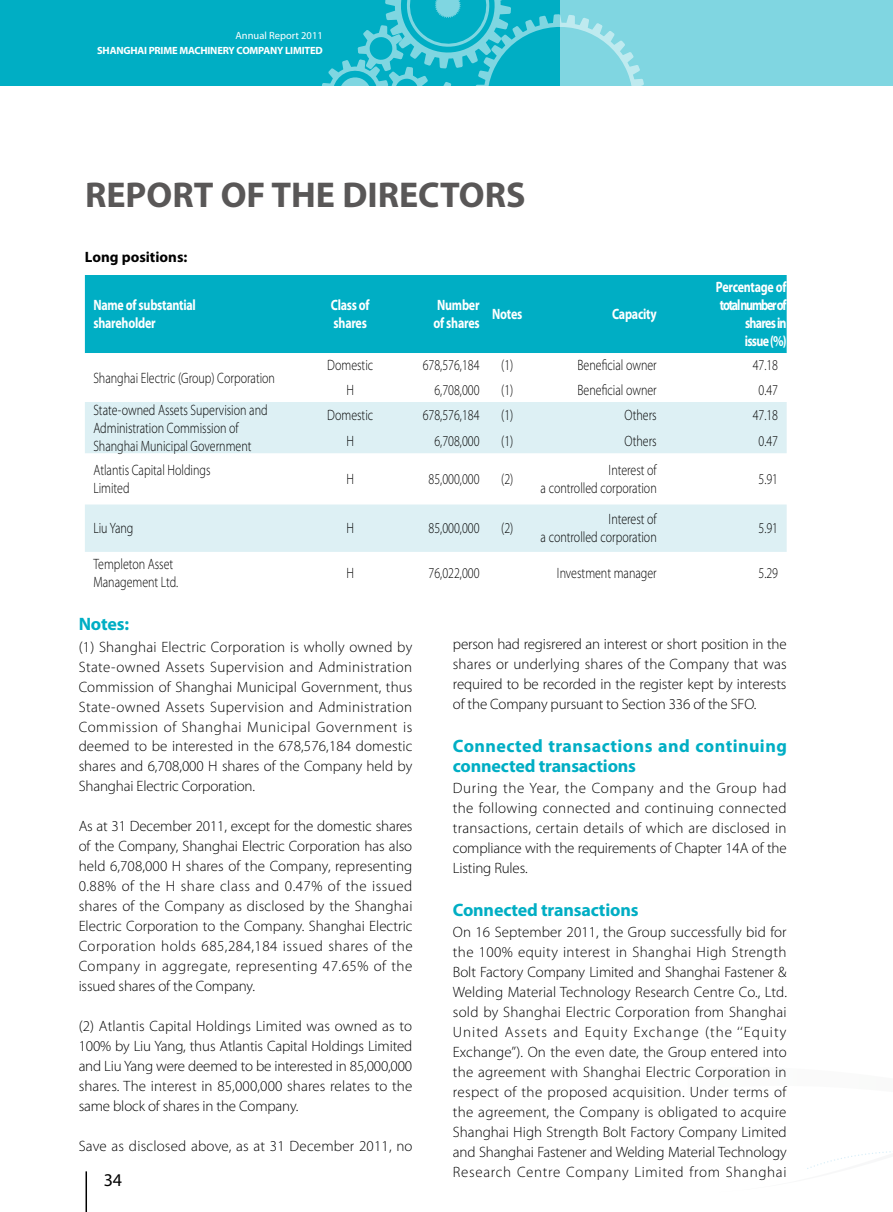
<style>
.page{position:relative;width:893px;height:1212px;background:#fff}
.page>*{position:absolute;margin:0;border:0;box-sizing:border-box;transform-origin:0 0}
.t1{font:700 36px "Myriad Pro";color:#595757}
.t2{font:700 18px/20px "Myriad Pro";letter-spacing:.025em;color:#00aec4}
.t3{font:700 18px "Myriad Pro";letter-spacing:-.01em;color:#00aec4}
.t4{font:18px "Myriad Pro";color:#000}
.t5{font:300 15px/20px "Myriad Pro";color:#000;text-align:justify}
.t6{font:300 15px/18px "Myriad Pro";color:#000;scale:.8 1}
.t7{font:700 15px/18px "Myriad Pro";letter-spacing:-.02em;color:#fff;scale:.8 1}
.t8{font:700 15px/18px "Myriad Pro";letter-spacing:-.06em;color:#fff;text-align:right;scale:.8 1}
.t9{font:700 15px "Myriad Pro";color:#000}
.t10{font:700 10.5px "Myriad Pro";letter-spacing:-.02em;color:#fff}
.t11{font:10.5px "Myriad Pro";color:#fff}
</style>
<div class="page">
<hr style="left:86px;top:1171px;width:1px;height:41px;background:#000">
<div style="left:0;top:0;width:559px;height:85px;background:#00aec4"></div>
<div style="left:559px;top:0;width:334px;height:85px;background:#80d6e1"></div>
<svg style="left:301px;top:0;width:346px;height:86px"></svg>
<hr style="left:892px;top:0;width:1px;height:85px;background:#00aec4">
<div style="left:85px;top:275px;width:702px;height:78px;background:#00aec4"></div>
<svg style="left:85px;top:402px;width:702px;height:150px;fill:#ddf0f4"></svg>
<p class="t11" style="left:236px;top:29px;width:89px">Annual Report 2011</p>
<p class="t10" style="left:97px;top:43px;width:227px">SHANGHAI PRIME MACHINERY COMPANY LIMITED</p>
<h1 class="t1" style="left:85px;top:172px;width:442px">REPORT OF THE DIRECTORS</h1>
<p class="t9" style="left:85px;top:247px;width:104px">Long positions:</p>
<p class="t7" style="left:93px;top:296px;width:130px">Name of substantial shareholder</p>
<p class="t7" style="left:331px;top:296px;width:50px">Class of shares</p>
<p class="t7" style="left:433px;top:296px;width:59px">Number of shares</p>
<p class="t7" style="left:492px;top:305px;width:39px">Notes</p>
<p class="t7" style="left:612px;top:305px;width:57px">Capacity</p>
<p class="t8" style="left:716px;top:278px;width:90px">Percentage of totalnumber of shares in<br>issue (%)</p>
<p class="t6" style="left:93px;top:368px;width:229px">Shanghai Electric (Group) Corporation</p>
<p class="t6" style="left:327px;top:356px;width:59px">Domestic</p>
<p class="t6" style="left:423px;top:356px;width:73px">678,576,184</p>
<p class="t6" style="left:501px;top:356px;width:17px">(1)</p>
<p class="t6" style="left:578px;top:356px;width:101px">Beneficial owner</p>
<p class="t6" style="left:753px;top:356px;width:33px">47.18</p>
<p class="t6" style="left:346px;top:381px;width:11px">H</p>
<p class="t6" style="left:434px;top:381px;width:58px">6,708,000</p>
<p class="t6" style="left:501px;top:381px;width:17px">(1)</p>
<p class="t6" style="left:578px;top:381px;width:101px">Beneficial owner</p>
<p class="t6" style="left:758px;top:381px;width:26px">0.47</p>
<p class="t6" style="left:93px;top:400px;width:219px">State-owned Assets Supervision and<br>Administration Commission of<br>Shanghai Municipal Government</p>
<p class="t6" style="left:327px;top:406px;width:59px">Domestic</p>
<p class="t6" style="left:423px;top:406px;width:73px">678,576,184</p>
<p class="t6" style="left:501px;top:406px;width:17px">(1)</p>
<p class="t6" style="left:624px;top:406px;width:42px">Others</p>
<p class="t6" style="left:753px;top:406px;width:33px">47.18</p>
<p class="t6" style="left:346px;top:432px;width:11px">H</p>
<p class="t6" style="left:434px;top:432px;width:58px">6,708,000</p>
<p class="t6" style="left:501px;top:432px;width:17px">(1)</p>
<p class="t6" style="left:624px;top:432px;width:42px">Others</p>
<p class="t6" style="left:758px;top:432px;width:26px">0.47</p>
<p class="t6" style="left:93px;top:461px;width:148px">Atlantis Capital Holdings<br>Limited</p>
<p class="t6" style="left:346px;top:470px;width:11px">H</p>
<p class="t6" style="left:429px;top:470px;width:65px">85,000,000</p>
<p class="t6" style="left:501px;top:470px;width:17px">(2)</p>
<p class="t6" style="left:541px;top:461px;width:147px;text-align:right">Interest of<br>a controlled corporation</p>
<p class="t6" style="left:758px;top:470px;width:26px">5.91</p>
<p class="t6" style="left:93px;top:519px;width:52px">Liu Yang</p>
<p class="t6" style="left:346px;top:519px;width:11px">H</p>
<p class="t6" style="left:429px;top:519px;width:65px">85,000,000</p>
<p class="t6" style="left:501px;top:519px;width:17px">(2)</p>
<p class="t6" style="left:541px;top:510px;width:147px;text-align:right">Interest of<br>a controlled corporation</p>
<p class="t6" style="left:758px;top:519px;width:26px">5.91</p>
<p class="t6" style="left:93px;top:555px;width:108px">Templeton Asset<br>Management Ltd.</p>
<p class="t6" style="left:346px;top:564px;width:11px">H</p>
<p class="t6" style="left:429px;top:564px;width:65px">76,022,000</p>
<p class="t6" style="left:557px;top:564px;width:126px">Investment manager</p>
<p class="t6" style="left:758px;top:564px;width:26px">5.29</p>
<p class="t3" style="left:79px;top:612px;width:52px">Notes:</p>
<p class="t5" style="left:79px;top:636px;width:335px">(1) Shanghai Electric Corporation is wholly owned by State-owned Assets Supervision and Administration Commission of Shanghai Municipal Government, thus State-owned Assets Supervision and Administration Commission of Shanghai Municipal Government is deemed to be interested in the 678,576,184 domestic shares and 6,708,000 H shares of the Company held by Shanghai Electric Corporation.</p>
<p class="t5" style="left:79px;top:816px;width:335px">As at 31 December 2011, except for the domestic shares of the Company, Shanghai Electric Corporation has also held 6,708,000 H shares of the Company, representing 0.88% of the H share class and 0.47% of the issued shares of the Company as disclosed by the Shanghai Electric Corporation to the Company. Shanghai Electric Corporation holds 685,284,184 issued shares of the Company in aggregate, representing 47.65% of the issued shares of the Company.</p>
<p class="t5" style="left:79px;top:1016px;width:335px">(2) Atlantis Capital Holdings Limited was owned as to 100% by Liu Yang, thus Atlantis Capital Holdings Limited and Liu Yang were deemed to be interested in 85,000,000 shares. The interest in 85,000,000 shares relates to the same block of shares in the Company.</p>
<p class="t5" style="left:79px;top:1135px;width:335px">Save as disclosed above, as at 31 December 2011, no</p>
<p class="t4" style="left:104px;top:1168px;width:20px">34</p>
<p class="t5" style="left:453px;top:634px;width:335px">person had regisrered an interest or short position in the shares or underlying shares of the Company that was required to be recorded in the register kept by interests of the Company pursuant to Section 336 of the SFO.</p>
<p class="t2" style="left:453px;top:735px;width:335px">Connected transactions and continuing connected transactions</p>
<p class="t5" style="left:453px;top:778px;width:335px">During the Year, the Company and the Group had the following connected and continuing connected transactions, certain details of which are disclosed in compliance with the requirements of Chapter 14A of the Listing Rules.</p>
<p class="t3" style="left:453px;top:898px;width:187px">Connected transactions</p>
<p class="t5" style="left:453px;top:922px;width:336px">On 16 September 2011, the Group successfully bid for the 100% equity interest in Shanghai High Strength Bolt Factory Company Limited and Shanghai Fastener &amp; Welding Material Technology Research Centre Co., Ltd. sold by Shanghai Electric Corporation from Shanghai United Assets and Equity Exchange (the ‘‘Equity Exchange’’). On the even date, the Group entered into the agreement with Shanghai Electric Corporation in respect of the proposed acquisition. Under terms of the agreement, the Company is obligated to acquire Shanghai High Strength Bolt Factory Company Limited and Shanghai Fastener and Welding Material Technology Research Centre Company Limited from Shanghai</p>
</div>
